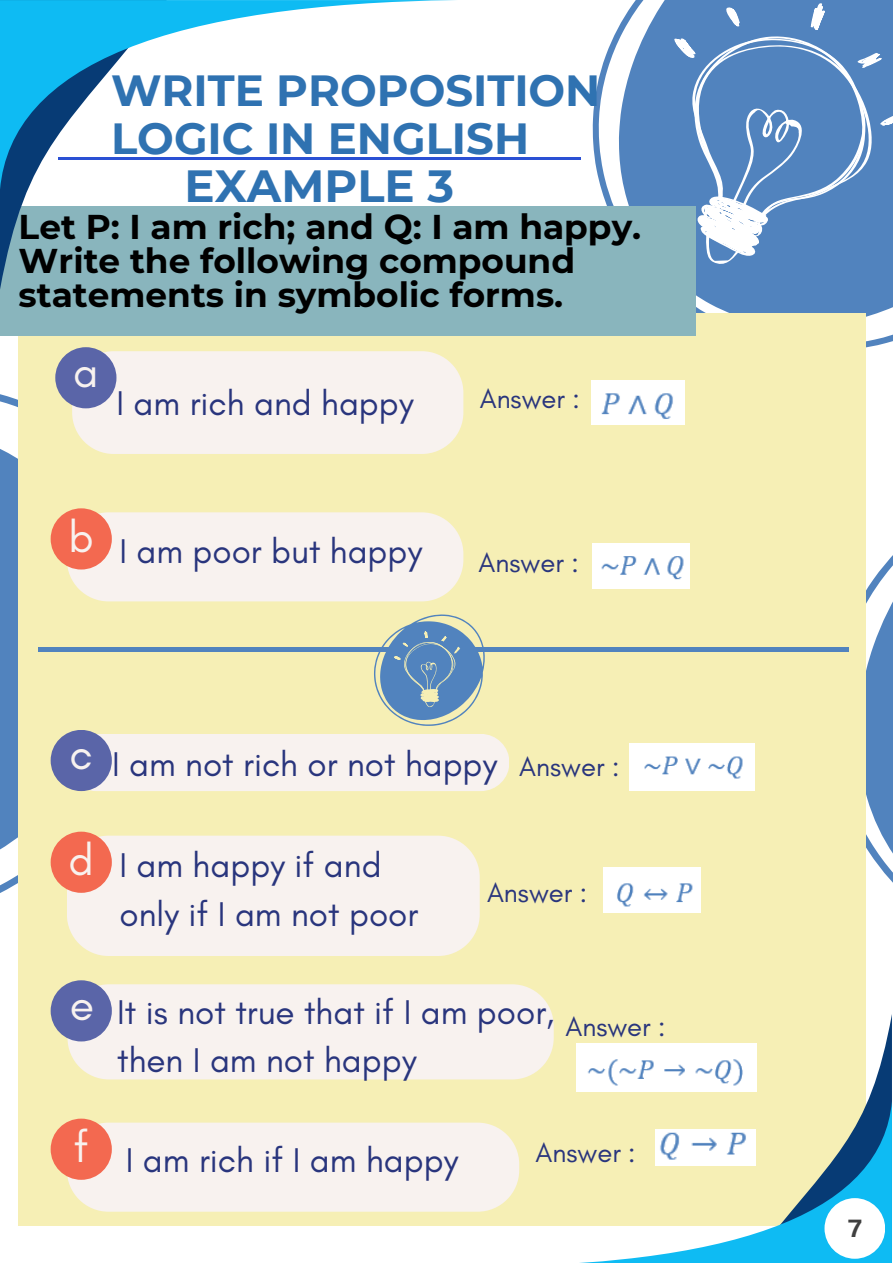
<style>
.page{position:relative;width:893px;height:1263px;background:#fff}
.page>*{position:absolute;margin:0;border:0;box-sizing:border-box;transform-origin:0 0}
.t1{font:700 45px "Montserrat";color:#2f72b1}
.t2{font:44.55px "Glacial Indifference";color:#f8f2ef}
.t3{font:700 43.5px/47.2px "Montserrat";color:#2f72b1}
.t4{font:34.95px/48.9px "Glacial Indifference";color:#29357d}
.t5{font:700 34.35px/33.6px "Montserrat";color:#000}
.t6{font:27.45px "Glacial Indifference";color:#29357d}
.t7{font:700 24px "Public Sans";color:#404040}
</style>
<div class="page">
<svg style="left:592px;top:0;width:301px;height:348px;fill:#5183be"></svg>
<svg style="left:866px;top:555px;width:27px;height:328px"></svg>
<svg style="left:0;top:386px;width:19px;height:536px;fill:#5183be"></svg>
<div style="left:19px;top:313px;width:847px;height:912px;background:#f6efb5"></div>
<div style="left:72px;top:351px;width:391px;height:103px;background:#f8f2ef;border-radius:42px"></div>
<div style="left:55px;top:347px;width:61px;height:61px;background:#5a65a8;border-radius:50%"></div>
<div style="left:67px;top:512px;width:396px;height:89px;background:#f8f2ef;border-radius:42px"></div>
<div style="left:51px;top:508px;width:61px;height:61px;background:#f36950;border-radius:50%"></div>
<svg style="left:674px;top:3px;width:219px;height:265px;background:#6692c6"></svg>
<div style="left:0;top:207px;width:695px;height:129px;background:#89b5bd"></div>
<hr style="left:38px;top:647px;width:810px;height:4px;background:#5183be">
<svg style="left:374px;top:614px;width:111px;height:112px"></svg>
<div style="left:67px;top:734px;width:442px;height:57px;background:#f8f2ef;border-radius:29px"></div>
<div style="left:51px;top:730px;width:61px;height:61px;background:#5a65a8;border-radius:50%"></div>
<div style="left:67px;top:836px;width:413px;height:120px;background:#f8f2ef;border-radius:42px"></div>
<div style="left:51px;top:832px;width:61px;height:61px;background:#f36950;border-radius:50%"></div>
<div style="left:67px;top:984px;width:487px;height:95px;background:#f8f2ef;border-radius:42px"></div>
<div style="left:51px;top:980px;width:61px;height:61px;background:#5a65a8;border-radius:50%"></div>
<div style="left:67px;top:1122px;width:452px;height:90px;background:#f8f2ef;border-radius:42px"></div>
<div style="left:51px;top:1118px;width:61px;height:62px;background:#f36950;border-radius:50%"></div>
<img style="left:591px;top:381px;width:93px;height:43px">
<img style="left:592px;top:543px;width:97px;height:45px">
<img style="left:630px;top:744px;width:125px;height:47px">
<img style="left:603px;top:868px;width:97px;height:45px">
<img style="left:577px;top:1043px;width:169px;height:49px">
<svg style="left:0;top:190px;width:167px;height:99px"></svg>
<svg style="left:0;top:0;width:455px;height:190px"></svg>
<svg style="left:746px;top:1014px;width:146px;height:87px"></svg>
<svg style="left:493px;top:1101px;width:399px;height:162px"></svg>
<hr style="left:58px;top:157px;width:523px;height:3px;background:#2a50d4">
<div style="left:824px;top:1198px;width:61px;height:61px;background:#fff;border-radius:50%"></div>
<p class="t3" style="left:111px;top:67px;width:491px">WRITE PROPOSITION<br>LOGIC IN ENGLISH</p>
<p class="t1" style="left:185px;top:159px;width:271px">EXAMPLE 3</p>
<p class="t5" style="left:19px;top:210px;width:624px">Let P: I am rich; and Q: I am happy.<br>Write the following compound statements in symbolic forms.</p>
<p class="t2" style="left:73px;top:344px;width:27px">a</p>
<p class="t4" style="left:116px;top:378px;width:299px">I am rich and happy</p>
<p class="t4" style="left:69px;top:526px;width:355px"><sup>b</sup> I am poor but happy</p>
<p class="t6" style="left:480px;top:381px;width:102px">Answer :</p>
<p class="t6" style="left:478px;top:546px;width:102px">Answer :</p>
<p class="t2" style="left:70px;top:727px;width:25px">c</p>
<p class="t6" style="left:519px;top:750px;width:102px">Answer :</p>
<p class="t4" style="left:112px;top:739px;width:387px">I am not rich or not happy</p>
<p class="t2" style="left:69px;top:833px;width:27px">d</p>
<p class="t2" style="left:70px;top:977px;width:26px">e</p>
<p class="t2" style="left:74px;top:1120px;width:17px">f</p>
<p class="t4" style="left:119px;top:840px;width:300px">I am happy if and only if I am not poor</p>
<p class="t6" style="left:487px;top:876px;width:102px">Answer :</p>
<p class="t4" style="left:117px;top:987px;width:438px">It is not true that if I am poor, then I am not happy</p>
<p class="t6" style="left:565px;top:1010px;width:102px">Answer :</p>
<p class="t4" style="left:126px;top:1136px;width:334px">I am rich if I am happy</p>
<p class="t6" style="left:535px;top:1135px;width:102px">Answer :</p>
<p class="t7" style="left:847px;top:1214px;width:17px">7</p>
</div>
